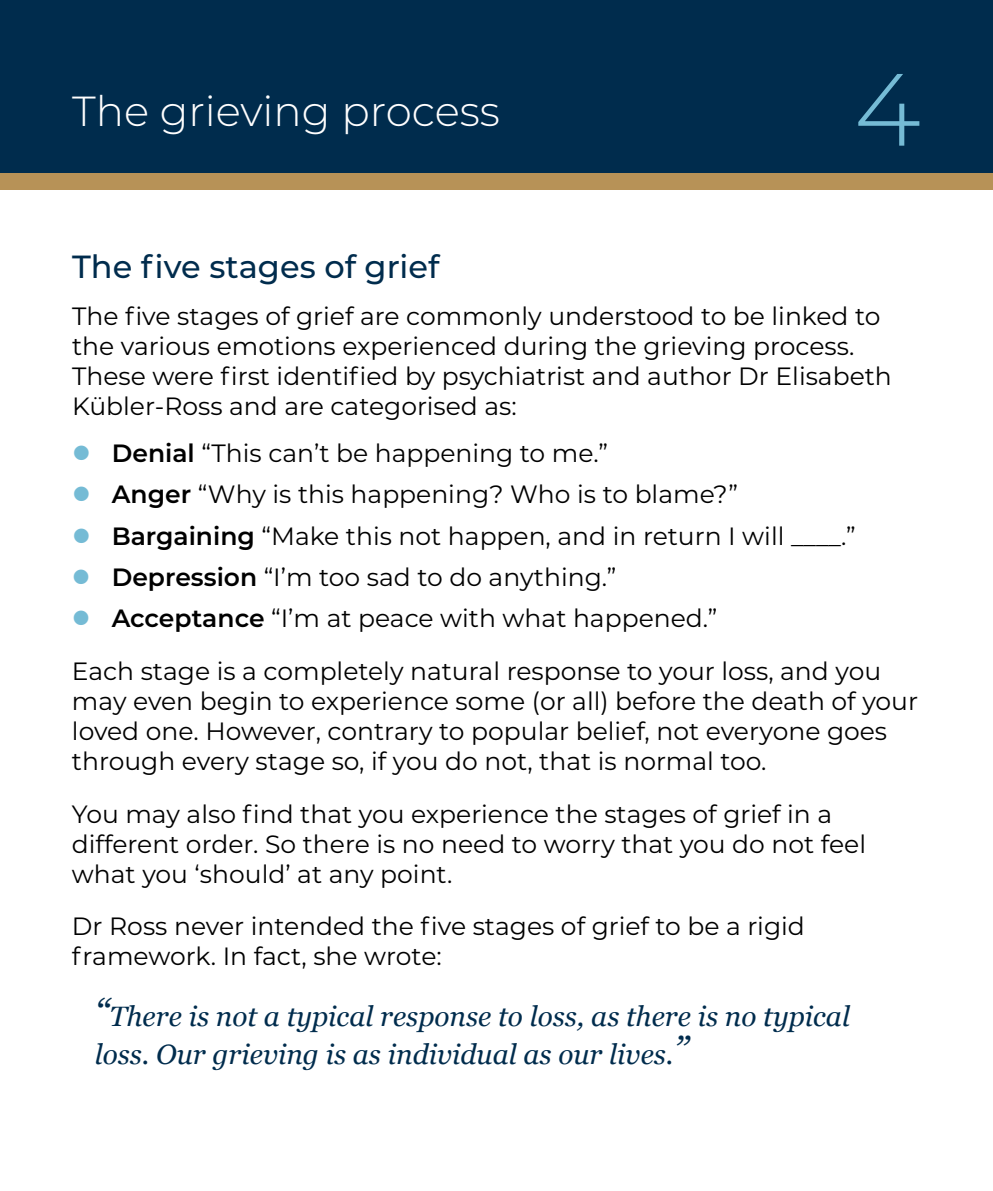
<style>
.page{position:relative;width:993px;height:1191px;background:#fff}
.page>*{position:absolute;margin:0;border:0;box-sizing:border-box;transform-origin:0 0}
.t1{font:300 102.4px "Montserrat Alternates";color:#75bbd5}
.t2{font:300 42px "Montserrat";color:#fff}
.t3{font:500 32px "Montserrat";color:#002c4d}
.t4{font:italic 28px/38px "Georgia";color:#002c4d}
.t5{font:25px/30px "Montserrat";color:#000}
.s1{font-weight:600}
.s2{font-size:38px}
</style>
<div class="page">
<div style="left:0;top:9px;width:992px;height:181px;background:#b79257"></div>
<div style="left:0;top:0;width:992px;height:173px;background:#002c4d"></div>
<h2 class="t2" style="left:72px;top:82px;width:429px">The grieving process</h2>
<h1 class="t1" style="left:853px;top:40px;width:68px">4</h1>
<p class="t3" style="left:72px;top:244px;width:369px">The five stages of grief</p>
<p class="t5" style="left:72px;top:300px;width:821px">The five stages of grief are commonly understood to be linked to the various emotions experienced during the grieving process.<br>These were first identified by psychiatrist and author Dr Elisabeth Kübler-Ross and are categorised as:</p>
<p class="t5" style="left:112px;top:431px;width:745px;line-height:41.4px"><span class="s1">Denial</span> “This can’t be happening to me.”<br><span class="s1">Anger</span> “Why is this happening? Who is to blame?” <span class="s1">Bargaining</span> “Make this not happen, and in return I will ____.” <span class="s1">Depression</span> “I’m too sad to do anything.”<br><span class="s1">Acceptance</span> “I’m at peace with what happened.”</p>
<p class="t5" style="left:72px;top:655px;width:847px">Each stage is a completely natural response to your loss, and you may even begin to experience some (or all) before the death of your loved one. However, contrary to popular belief, not everyone goes through every stage so, if you do not, that is normal too.</p>
<p class="t5" style="left:72px;top:798px;width:795px">You may also find that you experience the stages of grief in a different order. So there is no need to worry that you do not feel what you ‘should’ at any point.</p>
<p class="t5" style="left:72px;top:910px;width:734px">Dr Ross never intended the five stages of grief to be a rigid framework. In fact, she wrote:</p>
<p class="t4" style="left:95px;top:997px;width:756px"><span class="s2">“</span>There is not a typical response to loss, as there is no typical loss. Our grieving is as individual as our lives.<span class="s2">”</span></p>
</div>
